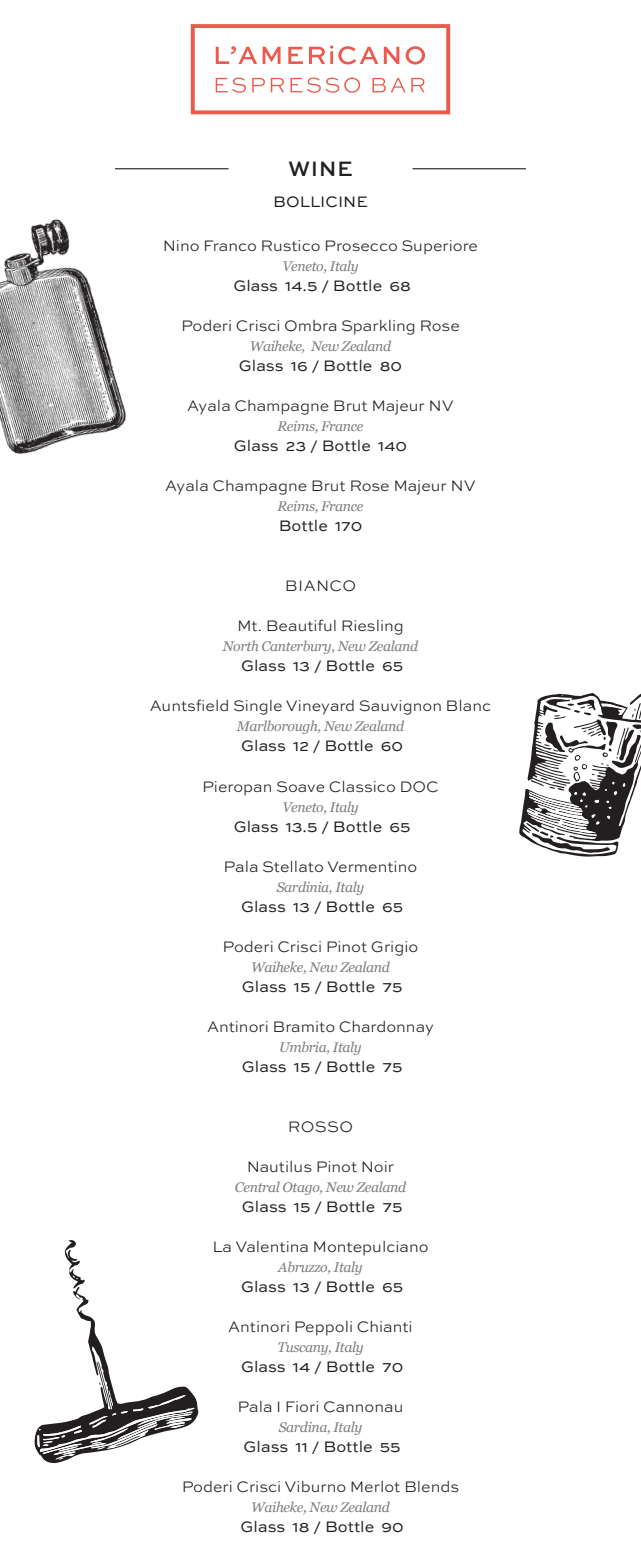
<style>
.page{position:relative;width:641px;height:1560px;background:#fff}
.page>*{position:absolute;margin:0;border:0;box-sizing:border-box;transform-origin:0 0}
.t1{font:500 22px "Sweet Sans";color:#231f20}
.t2{font:300 16px "Sweet Sans";color:#231f20}
.t3{font:16px "Sweet Sans";color:#231f20}
.t4{font:italic 14px "Georgia";letter-spacing:-.025em;color:#7c7e81}
</style>
<div class="page">
<svg style="left:34px;top:1240px;width:164px;height:222px"></svg>
<svg style="left:519px;top:693px;width:122px;height:163px"></svg>
<hr style="left:412px;top:168px;width:114px;height:1px;background:#000">
<hr style="left:115px;top:168px;width:113px;height:1px;background:#000">
<img style="left:0;top:219px;width:127px;height:235px">
<svg style="left:191px;top:24px;width:259px;height:90px"></svg>
<p class="t1" style="left:288px;top:156px;width:66px">WINE</p>
<p class="t3" style="left:273px;top:193px;width:96px">BOLLICINE</p>
<p class="t2" style="left:163px;top:237px;width:317px">Nino Franco Rustico Prosecco Superiore</p>
<p class="t4" style="left:282px;top:256px;width:78px">Veneto, Italy</p>
<p class="t3" style="left:233px;top:277px;width:179px">Glass 14.5 / Bottle 68</p>
<p class="t2" style="left:181px;top:317px;width:280px">Poderi Crisci Ombra Sparkling Rose</p>
<p class="t4" style="left:250px;top:336px;width:143px">Waiheke, New Zealand</p>
<p class="t3" style="left:239px;top:357px;width:165px">Glass 16 / Bottle 80</p>
<p class="t2" style="left:187px;top:397px;width:268px">Ayala Champagne Brut Majeur NV</p>
<p class="t4" style="left:277px;top:416px;width:87px">Reims, France</p>
<p class="t3" style="left:234px;top:437px;width:175px">Glass 23 / Bottle 140</p>
<p class="t2" style="left:165px;top:477px;width:312px">Ayala Champagne Brut Rose Majeur NV</p>
<p class="t4" style="left:277px;top:496px;width:87px">Reims, France</p>
<p class="t3" style="left:279px;top:517px;width:85px">Bottle 170</p>
<p class="t2" style="left:285px;top:577px;width:73px">BIANCO</p>
<p class="t2" style="left:237px;top:617px;width:168px">Mt. Beautiful Riesling</p>
<p class="t4" style="left:223px;top:636px;width:197px">North Canterbury, New Zealand</p>
<p class="t3" style="left:241px;top:657px;width:163px">Glass 13 / Bottle 65</p>
<p class="t2" style="left:150px;top:697px;width:343px">Auntsfield Single Vineyard Sauvignon Blanc</p>
<p class="t4" style="left:237px;top:716px;width:169px">Marlborough, New Zealand</p>
<p class="t3" style="left:241px;top:737px;width:163px">Glass 12 / Bottle 60</p>
<p class="t2" style="left:202px;top:777px;width:238px">Pieropan Soave Classico DOC</p>
<p class="t4" style="left:282px;top:796px;width:78px">Veneto, Italy</p>
<p class="t3" style="left:234px;top:817px;width:178px">Glass 13.5 / Bottle 65</p>
<p class="t2" style="left:224px;top:857px;width:195px">Pala Stellato Vermentino</p>
<p class="t4" style="left:277px;top:876px;width:89px">Sardinia, Italy</p>
<p class="t3" style="left:241px;top:897px;width:163px">Glass 13 / Bottle 65</p>
<p class="t2" style="left:222px;top:937px;width:197px">Poderi Crisci Pinot Grigio</p>
<p class="t4" style="left:251px;top:956px;width:140px">Waiheke, New Zealand</p>
<p class="t3" style="left:242px;top:977px;width:162px">Glass 15 / Bottle 75</p>
<p class="t2" style="left:207px;top:1017px;width:228px">Antinori Bramito Chardonnay</p>
<p class="t4" style="left:279px;top:1036px;width:84px">Umbria, Italy</p>
<p class="t3" style="left:242px;top:1057px;width:162px">Glass 15 / Bottle 75</p>
<p class="t2" style="left:288px;top:1117px;width:67px">ROSSO</p>
<p class="t2" style="left:247px;top:1157px;width:149px">Nautilus Pinot Noir</p>
<p class="t4" style="left:235px;top:1176px;width:173px">Central Otago, New Zealand</p>
<p class="t3" style="left:242px;top:1197px;width:162px">Glass 15 / Bottle 75</p>
<p class="t2" style="left:212px;top:1237px;width:218px">La Valentina Montepulciano</p>
<p class="t4" style="left:278px;top:1256px;width:86px">Abruzzo, Italy</p>
<p class="t3" style="left:241px;top:1277px;width:163px">Glass 13 / Bottle 65</p>
<p class="t2" style="left:228px;top:1317px;width:186px">Antinori Peppoli Chianti</p>
<p class="t4" style="left:277px;top:1336px;width:87px">Tuscany, Italy</p>
<p class="t3" style="left:241px;top:1357px;width:164px">Glass 14 / Bottle 70</p>
<p class="t2" style="left:237px;top:1397px;width:167px">Pala I Fiori Cannonau</p>
<p class="t4" style="left:279px;top:1416px;width:85px">Sardina, Italy</p>
<p class="t3" style="left:244px;top:1437px;width:158px">Glass 11 / Bottle 55</p>
<p class="t2" style="left:182px;top:1477px;width:279px">Poderi Crisci Viburno Merlot Blends</p>
<p class="t4" style="left:251px;top:1496px;width:140px">Waiheke, New Zealand</p>
<p class="t3" style="left:240px;top:1517px;width:165px">Glass 18 / Bottle 90</p>
</div>
